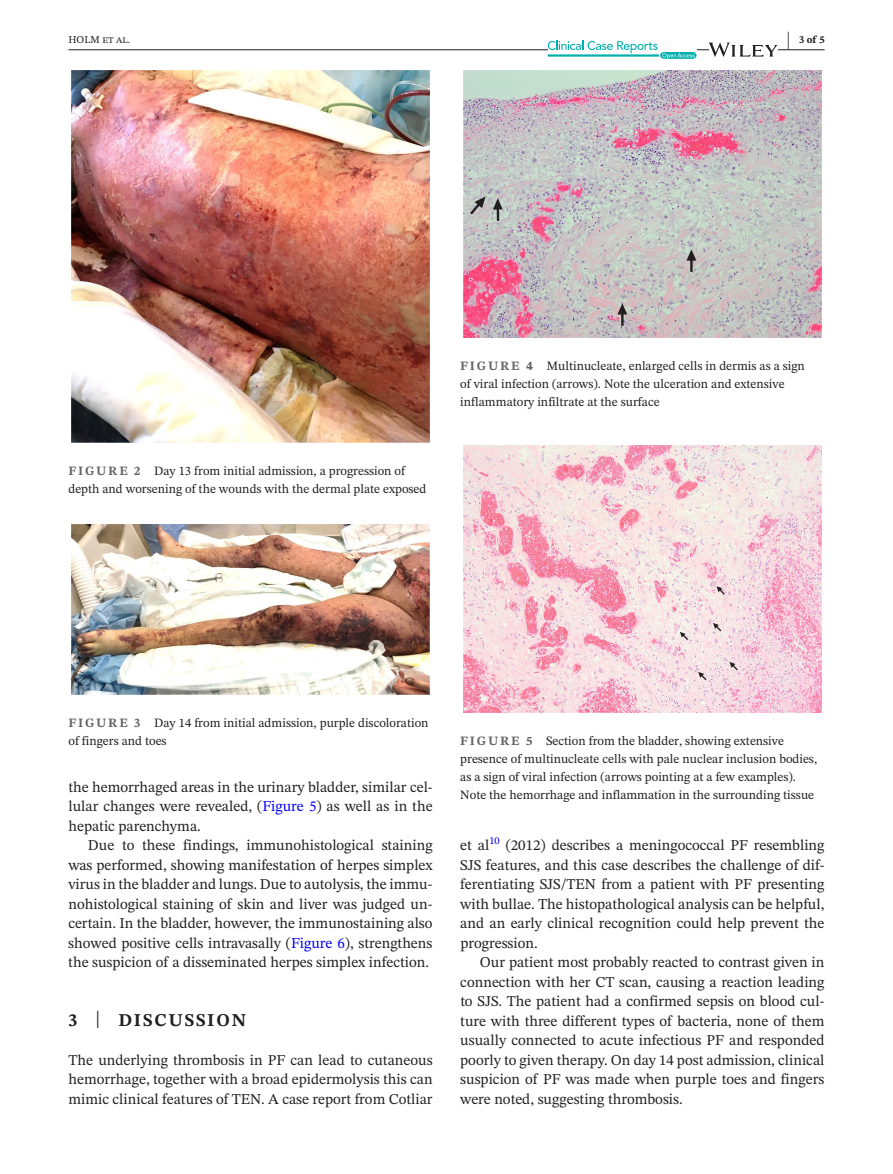
<style>
.page{position:relative;width:893px;height:1174px;background:#fff}
.page>*{position:absolute;margin:0;border:0;box-sizing:border-box;transform-origin:0 0}
.t1{font:700 21px "STIX Two Text";color:#231f20;scale:.42 1}
.t2{font:700 18px "STIX Two Text";letter-spacing:.1em;color:#231f20}
.t3{font:15px/19.5px "STIX Two Text";color:#231f20;text-align:justify}
.t4{font:12.75px/18px "STIX Two Text";color:#231f20}
.t5{font:10.5px "STIX Two Text";color:#231f20}
.t6{font:700 10.5px "STIX Two Text";color:#231f20}
.t7{font:10.5px "STIX Two Text";color:#00f}
.s1{font-weight:700;color:#636366}
.s2{color:#00f}
.s3{font-weight:400;font-size:23.7px}
</style>
<div class="page">
<hr style="left:68px;top:49px;width:756px;height:1px;background:#231f20">
<svg style="left:548px;top:41px;width:148px;height:18px"></svg>
<svg style="left:709px;top:43px;width:68px;height:14px"></svg>
<div style="left:68px;top:70px;width:365px;height:373px;background:linear-gradient(to bottom,#fff,#fff)"></div>
<img style="left:72px;top:70px;width:357px;height:373px">
<div style="left:68px;top:524px;width:365px;height:170px;background:linear-gradient(to bottom,#fff,#fff)"></div>
<img style="left:72px;top:524px;width:357px;height:170px">
<img style="left:464px;top:70px;width:357px;height:267px">
<img style="left:464px;top:445px;width:357px;height:267px">
<h1 class="t1" style="left:787px;top:24px;width:8px">|</h1>
<p class="t5" style="left:68px;top:32px;width:64px">HOLM et al.</p>
<p class="t6" style="left:799px;top:32px;width:27px">3 of 5</p>
<p class="t4" style="left:68px;top:462px;width:359px"><span class="s1">FIGURE 2</span> Day 13 from initial admission, a progression of depth and worsening of the wounds with the dermal plate exposed</p>
<p class="t4" style="left:460px;top:356px;width:346px"><span class="s1">FIGURE 4</span> Multinucleate, enlarged cells in dermis as a sign of viral infection (arrows). Note the ulceration and extensive inflammatory infiltrate at the surface</p>
<p class="t4" style="left:68px;top:713px;width:362px"><span class="s1">FIGURE 3</span> Day 14 from initial admission, purple discoloration of fingers and toes</p>
<p class="t3" style="left:68px;top:777px;width:366px">the hemorrhaged areas in the urinary bladder, similar cel&shy;lular changes were revealed, (<span class="s2">Figure 5</span>) as well as in the hepatic parenchyma.</p>
<p class="t3" style="left:68px;top:835px;width:366px;text-indent:20px">Due to these findings, immunohistological staining was performed, showing manifestation of herpes simplex virus in the bladder and lungs. Due to autolysis, the immu&shy;nohistological staining of skin and liver was judged un&shy;certain. In the bladder, however, the immunostaining also showed positive cells intravasally (<span class="s2">Figure 6</span>), strengthens the suspicion of a disseminated herpes simplex infection.</p>
<p class="t2" style="left:68px;top:1007px;width:179px">3 <span class="s3">|</span> DISCUSSION</p>
<p class="t3" style="left:68px;top:1050px;width:366px">The underlying thrombosis in PF can lead to cutaneous hemorrhage, together with a broad epidermolysis this can mimic clinical features of TEN. A case report from Cotliar</p>
<p class="t4" style="left:460px;top:731px;width:358px"><span class="s1">FIGURE 5</span> Section from the bladder, showing extensive presence of multinucleate cells with pale nuclear inclusion bodies, as a sign of viral infection (arrows pointing at a few examples).<br>Note the hemorrhage and inflammation in the surrounding tissue</p>
<p class="t3" style="left:460px;top:835px;width:31px">et al</p>
<p class="t7" style="left:489px;top:832px;width:12px">10</p>
<p class="t3" style="left:460px;top:835px;width:366px;text-indent:45px">(2012) describes a meningococcal PF resembling SJS features, and this case describes the challenge of dif&shy;ferentiating SJS/TEN from a patient with PF presenting with bullae. The histopathological analysis can be helpful, and an early clinical recognition could help prevent the progression.</p>
<p class="t3" style="left:460px;top:952px;width:366px;text-indent:20px">Our patient most probably reacted to contrast given in connection with her CT scan, causing a reaction leading to SJS. The patient had a confirmed sepsis on blood cul&shy;ture with three different types of bacteria, none of them usually connected to acute infectious PF and responded poorly to given therapy. On day 14 post admission, clinical suspicion of PF was made when purple toes and fingers were noted, suggesting thrombosis.</p>
</div>
